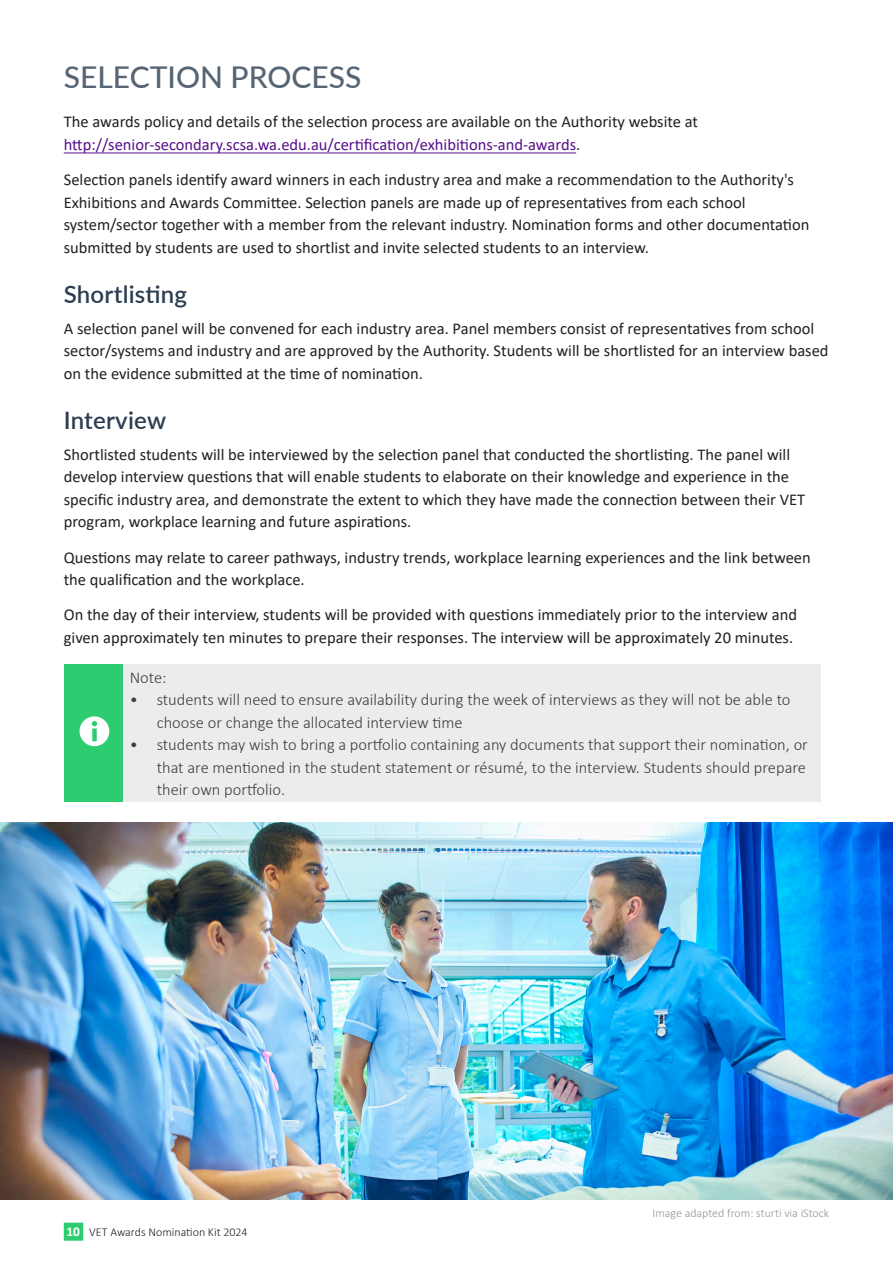
<style>
.page{position:relative;width:893px;height:1263px;background:#fff}
.page>*{position:absolute;margin:0;border:0;box-sizing:border-box;transform-origin:0 0}
.Heading_1{font:500 30px "Lato";color:#566573}
.Heading_2{font:600 24px "Lato";letter-spacing:.01em;color:#2c3e50}
.Body_text{font:16.5px/22.5px "Calibri";color:#231f20}
.Body_text-2{font:300 16.5px/22.5px "Calibri";color:#3e3e3f}
.Captions_for_images{font:300 12px "Calibri";color:#939598}
.t1{font:300 12px "Calibri";color:#231f20}
.s1{color:#580f8b}
.s2{font-weight:700;font-size:13.5px;color:#fff}
</style>
<div class="page">
<img style="left:0;top:823px;width:893px;height:376px">
<hr style="left:64px;top:153px;width:512px;height:1px;background:#580f8b">
<div style="left:64px;top:664px;width:59px;height:138px;background:#2ecc71"></div>
<div style="left:123px;top:664px;width:698px;height:138px;background:#eaecee"></div>
<svg style="left:80px;top:716px;width:29px;height:30px"></svg>
<div style="left:64px;top:1223px;width:19px;height:18px;background:#2ecc71"></div>
<h1 class="Heading_1" style="left:64px;top:55px;width:299px">SELECTION PROCESS</h1>
<p class="Body_text" style="left:64px;top:110px;width:636px">The awards policy and details of the selection process are available on the Authority website at <span class="s1">http://senior-secondary.scsa.wa.edu.au/certification/exhibitions-and-awards</span>.</p>
<p class="Body_text" style="left:64px;top:168px;width:747px">Selection panels identify award winners in each industry area and make a recommendation to the Authority's Exhibitions and Awards Committee. Selection panels are made up of representatives from each school system/sector together with a member from the relevant industry. Nomination forms and other documentation submitted by students are used to shortlist and invite selected students to an interview.</p>
<h2 class="Heading_2" style="left:64px;top:277px;width:125px">Shortlisting</h2>
<p class="Body_text" style="left:64px;top:317px;width:766px">A selection panel will be convened for each industry area. Panel members consist of representatives from school sector/systems and industry and are approved by the Authority. Students will be shortlisted for an interview based on the evidence submitted at the time of nomination.</p>
<h2 class="Heading_2" style="left:64px;top:403px;width:104px">Interview</h2>
<p class="Body_text" style="left:64px;top:443px;width:743px">Shortlisted students will be interviewed by the selection panel that conducted the shortlisting. The panel will develop interview questions that will enable students to elaborate on their knowledge and experience in the specific industry area, and demonstrate the extent to which they have made the connection between their VET program, workplace learning and future aspirations.</p>
<p class="Body_text" style="left:64px;top:545px;width:748px">Questions may relate to career pathways, industry trends, workplace learning experiences and the link between the qualification and the workplace.</p>
<p class="Body_text" style="left:64px;top:603px;width:735px">On the day of their interview, students will be provided with questions immediately prior to the interview and given approximately ten minutes to prepare their responses. The interview will be approximately 20 minutes.</p>
<p class="Body_text-2" style="left:130px;top:666px;width:38px">Note:</p>
<p class="Body_text-2" style="left:157px;top:688px;width:635px;text-indent:-27px">• students will need to ensure availability during the week of interviews as they will not be able to choose or change the allocated interview time</p>
<p class="Body_text-2" style="left:157px;top:733px;width:653px;text-align:justify;text-indent:-27px">• students may wish to bring a portfolio containing any documents that support their nomination, or that are mentioned in the student statement or résumé, to the interview. Students should prepare their own portfolio.</p>
<p class="t1" style="left:66px;top:1225px;width:183px"><span class="s2">10</span> VET Awards Nomination Kit 2024</p>
<p class="Captions_for_images" style="left:652px;top:1205px;width:178px">Image adapted from: sturti via iStock</p>
</div>
